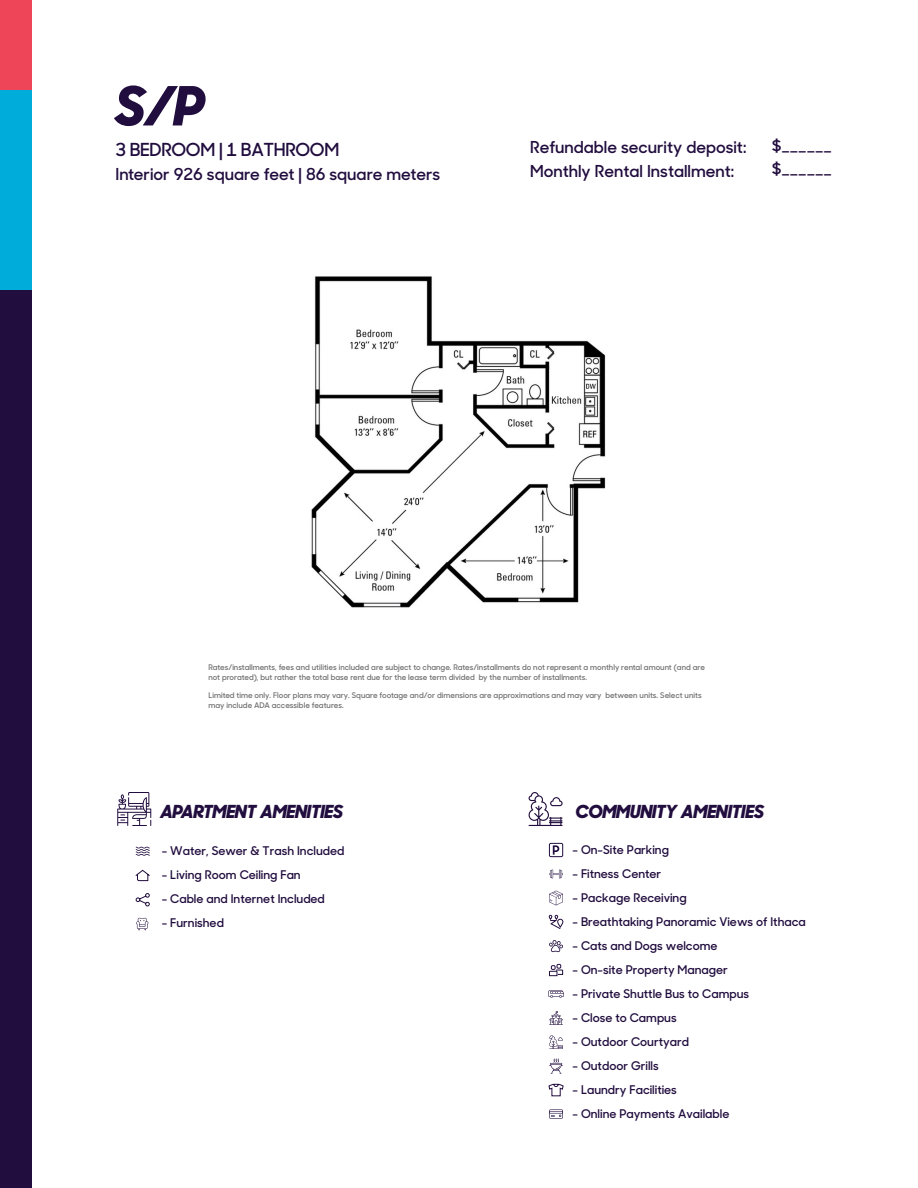
<style>
.page{position:relative;width:918px;height:1188px;background:#fff}
.page>*{position:absolute;margin:0;border:0;box-sizing:border-box;transform-origin:0 0}
.t1{font:italic 800 54px "Sharp Sans No 1";color:#210d3e}
.t2{font:italic 800 18px "Sharp Sans No 1";color:#210d3e}
.t3{font:600 18px "Sharp Sans No 1";letter-spacing:-.02em;color:#210d3e}
.t4{font:600 16.5px/24px "Sharp Sans No 1";color:#210d3e}
.t5{font:600 14.85px/22.5px "Sharp Sans No 1";color:#210d3e;scale:1.11 1}
.t6{font:600 12px "Sharp Sans No 1";color:#210d3e}
.t7{font:600 7.8px/9.3px "Sharp Sans No 1";color:#727171}
</style>
<div class="page">
<div style="left:0;top:0;width:31px;height:197px;background:#ee4559"></div>
<div style="left:0;top:209px;width:31px;height:979px;background:#210d3e"></div>
<div style="left:0;top:90px;width:31px;height:200px;background:#00adda"></div>
<svg style="left:528px;top:792px;width:35px;height:34px"></svg>
<svg style="left:117px;top:792px;width:34px;height:34px"></svg>
<svg style="left:548px;top:1083px;width:16px;height:14px"></svg>
<svg style="left:549px;top:1059px;width:14px;height:15px"></svg>
<svg style="left:549px;top:964px;width:14px;height:13px"></svg>
<svg style="left:548px;top:915px;width:16px;height:14px"></svg>
<svg style="left:553px;top:845px;width:6px;height:10px"></svg>
<div style="left:549px;top:843px;width:14px;height:14px;border:1px solid #210d3e"></div>
<svg style="left:549px;top:869px;width:14px;height:10px"></svg>
<svg style="left:549px;top:891px;width:14px;height:14px"></svg>
<svg style="left:549px;top:940px;width:14px;height:12px"></svg>
<svg style="left:549px;top:1011px;width:14px;height:14px"></svg>
<svg style="left:548px;top:990px;width:16px;height:8px"></svg>
<svg style="left:549px;top:1035px;width:14px;height:14px"></svg>
<svg style="left:549px;top:1109px;width:14px;height:10px"></svg>
<svg style="left:135px;top:869px;width:15px;height:12px"></svg>
<svg style="left:135px;top:893px;width:15px;height:14px"></svg>
<svg style="left:136px;top:847px;width:14px;height:9px"></svg>
<svg style="left:136px;top:918px;width:12px;height:12px"></svg>
<img style="left:311px;top:276px;width:295px;height:332px">
<h1 class="t1" style="left:115px;top:66px;width:90px">S/P</h1>
<h2 class="t3" style="left:115px;top:137px;width:225px">3 BEDROOM | 1 BATHROOM</h2>
<h3 class="t4" style="left:115px;top:162px;width:326px">Interior 926 square feet | 86 square meters</h3>
<h3 class="t4" style="left:530px;top:135px;width:218px">Refundable security deposit:<br>Monthly Rental Installment:</h3>
<h3 class="t5" style="left:772px;top:134px;width:55px">$______ $______</h3>
<p class="t7" style="left:208px;top:663px;width:498px">Rates/installments, fees and utilities included are subject to change. Rates/installments do not represent a monthly rental amount (and are not prorated), but rather the total base rent due for the lease term divided by the number of installments.</p>
<p class="t7" style="left:208px;top:691px;width:495px">Limited time only. Floor plans may vary. Square footage and/or dimensions are approximations and may vary between units. Select units may include ADA accessible features.</p>
<h2 class="t2" style="left:160px;top:798px;width:184px">APARTMENT AMENITIES</h2>
<h2 class="t2" style="left:576px;top:798px;width:190px">COMMUNITY AMENITIES</h2>
<h3 class="t6" style="left:573px;top:841px;width:98px">- On-Site Parking</h3>
<h3 class="t6" style="left:573px;top:865px;width:90px">- Fitness Center</h3>
<h3 class="t6" style="left:573px;top:889px;width:116px">- Package Receiving</h3>
<h3 class="t6" style="left:573px;top:913px;width:235px">- Breathtaking Panoramic Views of Ithaca</h3>
<h3 class="t6" style="left:573px;top:937px;width:146px">- Cats and Dogs welcome</h3>
<h3 class="t6" style="left:573px;top:961px;width:157px">- On-site Property Manager</h3>
<h3 class="t6" style="left:573px;top:985px;width:178px">- Private Shuttle Bus to Campus</h3>
<h3 class="t6" style="left:573px;top:1009px;width:106px">- Close to Campus</h3>
<h3 class="t6" style="left:573px;top:1033px;width:118px">- Outdoor Courtyard</h3>
<h3 class="t6" style="left:573px;top:1057px;width:88px">- Outdoor Grills</h3>
<h3 class="t6" style="left:573px;top:1081px;width:106px">- Laundry Facilities</h3>
<h3 class="t6" style="left:573px;top:1105px;width:158px">- Online Payments Available</h3>
<h3 class="t6" style="left:162px;top:842px;width:184px">- Water, Sewer &amp; Trash Included</h3>
<h3 class="t6" style="left:162px;top:866px;width:140px">- Living Room Ceiling Fan</h3>
<h3 class="t6" style="left:162px;top:890px;width:165px">- Cable and Internet Included</h3>
<h3 class="t6" style="left:162px;top:914px;width:64px">- Furnished</h3>
</div>
